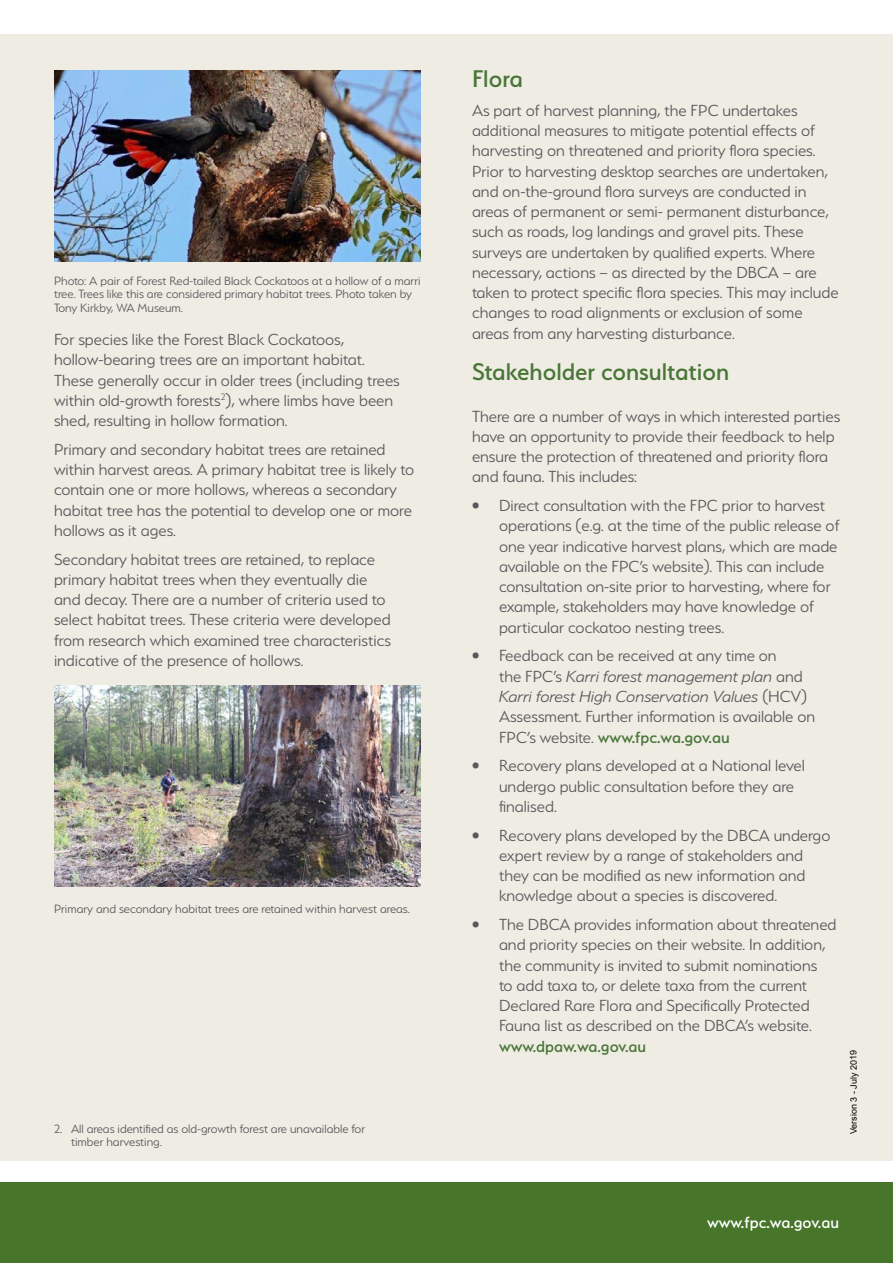
<style>
.page{position:relative;width:893px;height:1263px;background:#fff}
.page>*{position:absolute;margin:0;border:0;box-sizing:border-box;transform-origin:0 0}
.t1{font:500 27px "Serenity";color:#497637}
.t2{font:300 18px/20.2px "Serenity";color:#58595b}
.t3{font:500 18px "Serenity";color:#497637}
.t4{font:500 18px "Serenity";color:#fff}
.t5{font:300 13.5px/13.5px "Serenity";color:#58595b}
.t6{font:9px "Arial";letter-spacing:-.005em;color:#000}
.s1{font-style:italic}
.s2{font-weight:500;color:#497637}
</style>
<div class="page">
<div style="left:0;top:34px;width:893px;height:1127px;background:#efece4"></div>
<div style="left:0;top:1182px;width:893px;height:81px;background:#47752a"></div>
<img style="left:54px;top:70px;width:367px;height:192px">
<img style="left:54px;top:685px;width:367px;height:201px">
<p class="t5" style="left:54px;top:274px;width:368px">Photo: A pair of Forest Red-tailed Black Cockatoos at a hollow of a marri tree. Trees like this are considered primary habitat trees. Photo taken by<br>Tony Kirkby, WA Museum.</p>
<p class="t2" style="left:54px;top:329px;width:347px">For species like the Forest Black Cockatoos, hollow-bearing trees are an important habitat.<br>These generally occur in older trees (including trees within old-growth forests<sup>2</sup>), where limbs have been shed, resulting in hollow formation.</p>
<p class="t2" style="left:54px;top:439px;width:362px">Primary and secondary habitat trees are retained within harvest areas. A primary habitat tree is likely to contain one or more hollows, whereas a secondary habitat tree has the potential to develop one or more hollows as it ages.</p>
<p class="t2" style="left:54px;top:549px;width:339px">Secondary habitat trees are retained, to replace primary habitat trees when they eventually die and decay. There are a number of criteria used to select habitat trees. These criteria were developed from research which examined tree characteristics indicative of the presence of hollows.</p>
<p class="t5" style="left:54px;top:902px;width:357px">Primary and secondary habitat trees are retained within harvest areas.</p>
<p class="t5" style="left:71px;top:1122px;width:296px;text-indent:-17px">2. All areas identified as old-growth forest are unavailable for timber harvesting.</p>
<h1 class="t1" style="left:472px;top:64px;width:52px">Flora</h1>
<p class="t2" style="left:472px;top:100px;width:368px">As part of harvest planning, the FPC undertakes additional measures to mitigate potential effects of harvesting on threatened and priority flora species.<br>Prior to harvesting desktop searches are undertaken, and on-the-ground flora surveys are conducted in areas of permanent or semi- permanent disturbance, such as roads, log landings and gravel pits. These surveys are undertaken by qualified experts. Where necessary, actions – as directed by the DBCA – are taken to protect specific flora species. This may include changes to road alignments or exclusion of some areas from any harvesting disturbance.</p>
<h1 class="t1" style="left:472px;top:357px;width:259px">Stakeholder consultation</h1>
<p class="t2" style="left:472px;top:406px;width:370px">There are a number of ways in which interested parties have an opportunity to provide their feedback to help ensure the protection of threatened and priority flora and fauna. This includes:</p>
<p class="t2" style="left:499px;top:495px;width:342px;text-indent:-27px">• Direct consultation with the FPC prior to harvest operations (e.g. at the time of the public release of one year indicative harvest plans, which are made available on the FPC’s website). This can include consultation on-site prior to harvesting, where for example, stakeholders may have knowledge of particular cockatoo nesting trees.</p>
<p class="t2" style="left:499px;top:646px;width:318px;text-indent:-27px">• Feedback can be received at any time on<br>the FPC’s <span class="s1">Karri forest management plan</span> and <span class="s1">Karri forest High Conservation Values</span> (HCV)<br>Assessment. Further information is available on FPC’s website. <span class="s2">www.fpc.wa.gov.au</span></p>
<p class="t2" style="left:499px;top:755px;width:307px;text-indent:-27px">• Recovery plans developed at a National level undergo public consultation before they are finalised.</p>
<p class="t2" style="left:499px;top:825px;width:333px;text-indent:-27px">• Recovery plans developed by the DBCA undergo expert review by a range of stakeholders and they can be modified as new information and knowledge about a species is discovered.</p>
<p class="t2" style="left:499px;top:914px;width:339px;text-indent:-27px">• The DBCA provides information about threatened and priority species on their website. In addition, the community is invited to submit nominations<br>to add taxa to, or delete taxa from the current Declared Rare Flora and Specifically Protected Fauna list as described on the DBCA’s website.</p>
<p class="t3" style="left:499px;top:1036px;width:149px">www.dpaw.wa.gov.au</p>
<p class="t6" style="left:847px;top:1134px;width:86px;rotate:-90deg">Version 3 - July 2019</p>
<p class="t4" style="left:707px;top:1213px;width:133px">www.fpc.wa.gov.au</p>
</div>
